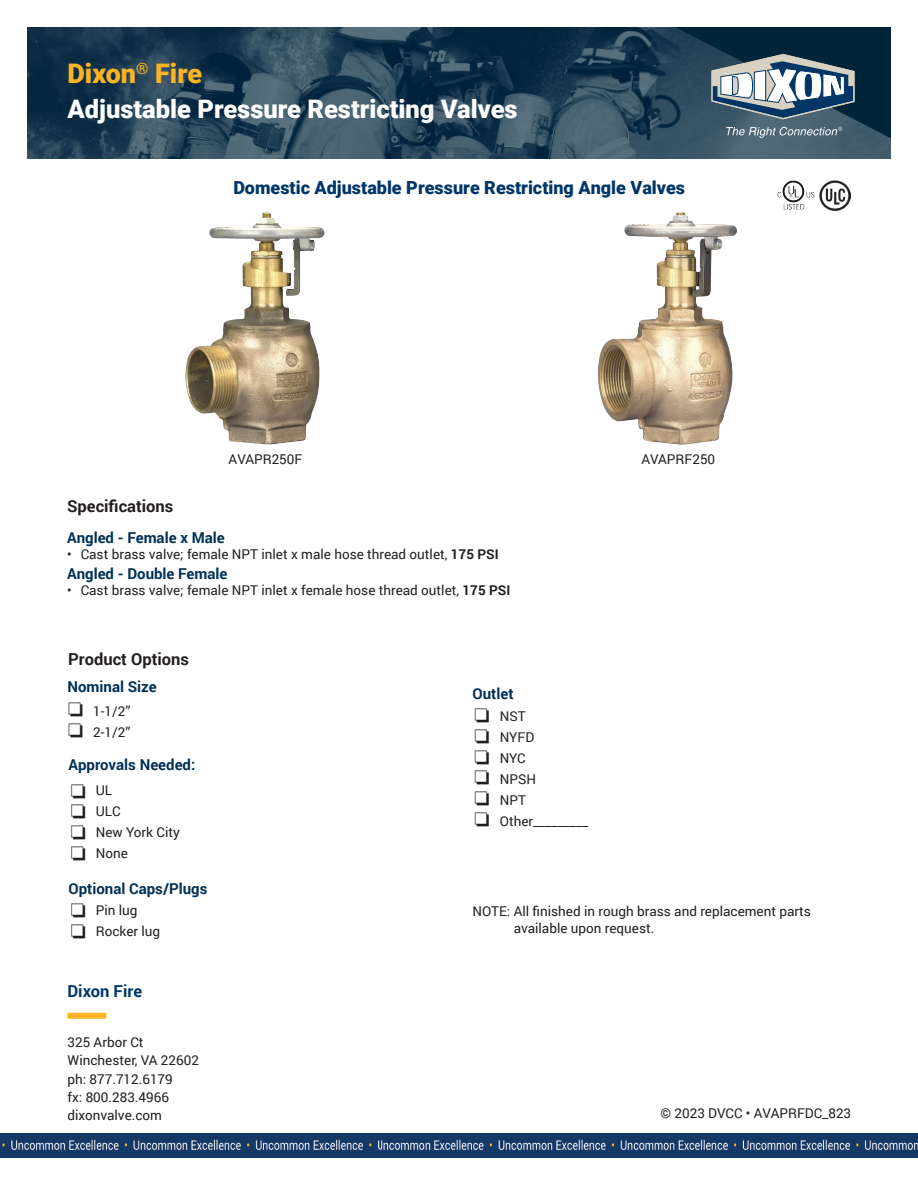
<style>
.page{position:relative;width:918px;height:1188px;background:#fff}
.page>*{position:absolute;margin:0;border:0;box-sizing:border-box;transform-origin:0 0}
.t1{font:900 27px "Roboto";color:#fcb424}
.t2{font:900 25.5px "Roboto";color:#fff}
._2020_Product_Name{font:900 18px "Roboto";color:#003667}
.heading_1{font:700 16.5px "Roboto";color:#231f20}
.t3{font:700 16.5px "Roboto";color:#003667}
.heading_2{font:700 15px "Roboto";color:#003056}
.body_text_-_left{font:13.5px/16.2px "Roboto";color:#231f20}
.part_number{font:13.5px "Roboto";color:#231f20}
.s1{font-weight:700}
</style>
<div class="page">
<svg style="left:27px;top:27px;width:864px;height:132px;background:#274458"></svg>
<svg style="left:675px;top:27px;width:216px;height:111px;background:#415d6d"></svg>
<img style="left:0;top:1133px;width:381px;height:24px">
<img style="left:381px;top:1133px;width:537px;height:24px">
<img style="left:185px;top:212px;width:140px;height:233px">
<img style="left:597px;top:212px;width:140px;height:233px">
<div style="left:68px;top:1013px;width:38px;height:6px;background:#fcb424"></div>
<img style="left:777px;top:180px;width:38px;height:30px">
<img style="left:820px;top:180px;width:30px;height:31px">
<p class="t1" style="left:68px;top:55px;width:136px">Dixon<sup>®</sup> Fire</p>
<p class="t2" style="left:68px;top:91px;width:452px">Adjustable Pressure Restricting Valves</p>
<p class="_2020_Product_Name" style="left:233px;top:175px;width:453px">Domestic Adjustable Pressure Restricting Angle Valves</p>
<p class="part_number" style="left:229px;top:450px;width:75px">AVAPR250F</p>
<p class="part_number" style="left:641px;top:450px;width:75px">AVAPRF250</p>
<p class="heading_1" style="left:67px;top:494px;width:108px">Specifications</p>
<p class="heading_2" style="left:67px;top:527px;width:159px">Angled - Female x Male</p>
<p class="body_text_-_left" style="left:67px;top:546px;width:433px">• Cast brass valve; female NPT inlet x male hose thread outlet, <span class="s1">175 PSI</span></p>
<p class="heading_2" style="left:67px;top:563px;width:162px">Angled - Double Female</p>
<p class="body_text_-_left" style="left:67px;top:582px;width:445px">• Cast brass valve; female NPT inlet x female hose thread outlet, <span class="s1">175 PSI</span></p>
<p class="heading_1" style="left:68px;top:648px;width:122px">Product Options</p>
<p class="heading_2" style="left:68px;top:676px;width:91px">Nominal Size</p>
<p class="body_text_-_left" style="left:93px;top:702px;width:39px">1-1/2”</p>
<p class="body_text_-_left" style="left:93px;top:723px;width:39px">2-1/2”</p>
<p class="heading_2" style="left:69px;top:754px;width:128px">Approvals Needed:</p>
<p class="body_text_-_left" style="left:96px;top:782px;width:18px">UL</p>
<p class="body_text_-_left" style="left:96px;top:803px;width:26px">ULC</p>
<p class="body_text_-_left" style="left:96px;top:824px;width:86px">New York City</p>
<p class="body_text_-_left" style="left:96px;top:845px;width:34px">None</p>
<p class="heading_2" style="left:69px;top:878px;width:140px">Optional Caps/Plugs</p>
<p class="body_text_-_left" style="left:96px;top:901px;width:43px">Pin lug</p>
<p class="body_text_-_left" style="left:96px;top:922px;width:66px">Rocker lug</p>
<p class="t3" style="left:68px;top:980px;width:76px">Dixon Fire</p>
<p class="body_text_-_left" style="left:68px;top:1034px;width:78px">325 Arbor Ct</p>
<p class="body_text_-_left" style="left:68px;top:1052px;width:133px">Winchester, VA 22602</p>
<p class="body_text_-_left" style="left:68px;top:1069px;width:107px;line-height:18.3px">ph: 877.712.6179 fx: 800.283.4966</p>
<p class="body_text_-_left" style="left:68px;top:1107px;width:96px">dixonvalve.com</p>
<p class="heading_2" style="left:472px;top:683px;width:43px">Outlet</p>
<p class="body_text_-_left" style="left:500px;top:708px;width:27px">NST</p>
<p class="body_text_-_left" style="left:500px;top:729px;width:36px">NYFD</p>
<p class="body_text_-_left" style="left:500px;top:750px;width:28px">NYC</p>
<p class="body_text_-_left" style="left:500px;top:771px;width:38px">NPSH</p>
<p class="body_text_-_left" style="left:500px;top:792px;width:28px">NPT</p>
<p class="body_text_-_left" style="left:500px;top:813px;width:90px">Other_________</p>
<p class="body_text_-_left" style="left:514px;top:903px;width:299px;text-indent:-41px">NOTE: All finished in rough brass and replacement parts available upon request.</p>
<p class="body_text_-_left" style="left:661px;top:1105px;width:192px">© 2023 DVCC • AVAPRFDC_823</p>
</div>
